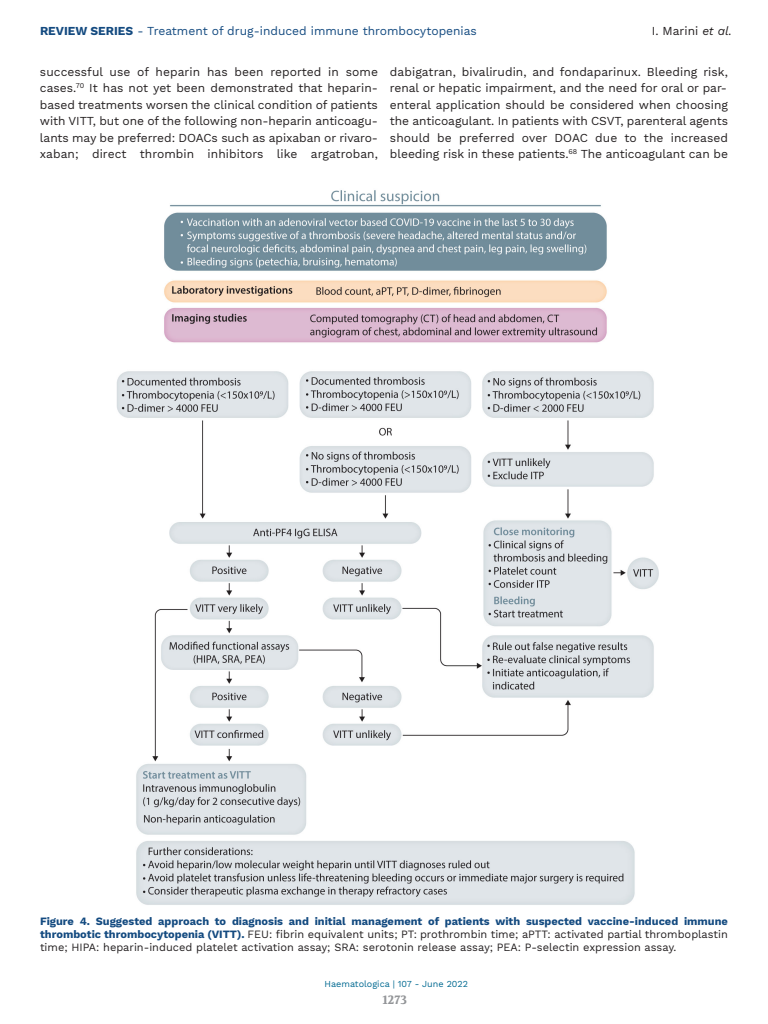
<style>
.page{position:relative;width:768px;height:1024px;background:#fff}
.page>*{position:absolute;margin:0;border:0;box-sizing:border-box;transform-origin:0 0}
.t1{font:12px/16.5px "Work Sans";letter-spacing:-.005em;color:#231f20;text-align:justify}
.t2{font:12px "Work Sans";color:#134a80}
.t3{font:700 12px "Volkhov";color:#939598}
.t4{font:11px/13px "Work Sans";color:#231f20;text-align:justify}
.t5{font:9px "Work Sans";color:#006991}
.s1{font-weight:700}
.s2{font-style:italic}
.s3{font-weight:700;color:#134a80}
</style>
<div class="page">
<img style="left:116px;top:190px;width:543px;height:715px">
<p class="t2" style="left:40px;top:24px;width:438px"><span class="s1">REVIEW SERIES</span> - Treatment of drug-induced immune thrombocytopenias</p>
<p class="t1" style="left:652px;top:23px;width:82px">I. Marini <span class="s2">et al.</span></p>
<p class="t1" style="left:40px;top:63px;width:340px">successful use of heparin has been reported in some cases.<sup>70</sup> It has not yet been demonstrated that heparin&shy;based treatments worsen the clinical condition of patients with VITT, but one of the following non-heparin anticoagu&shy;lants may be preferred: DOACs such as apixaban or rivaro&shy;xaban; direct thrombin inhibitors like argatroban,</p>
<p class="t1" style="left:390px;top:63px;width:340px">dabigatran, bivalirudin, and fondaparinux. Bleeding risk, renal or hepatic impairment, and the need for oral or par&shy;enteral application should be considered when choosing the anticoagulant. In patients with CSVT, parenteral agents should be preferred over DOAC due to the increased bleeding risk in these patients.<sup>68</sup> The anticoagulant can be</p>
<p class="t4" style="left:40px;top:915px;width:690px"><span class="s3">Figure 4. Suggested approach to diagnosis and initial management of patients with suspected vaccine-induced immune thrombotic thrombocytopenia (VITT).</span> FEU: fibrin equivalent units; PT: prothrombin time; aPTT: activated partial thromboplastin time; HIPA: heparin-induced platelet activation assay; SRA: serotonin release assay; PEA: P-selectin expression assay.</p>
<p class="t5" style="left:325px;top:978px;width:145px">Haematologica | 107 - June 2022</p>
<p class="t3" style="left:383px;top:992px;width:26px">1273</p>
</div>
